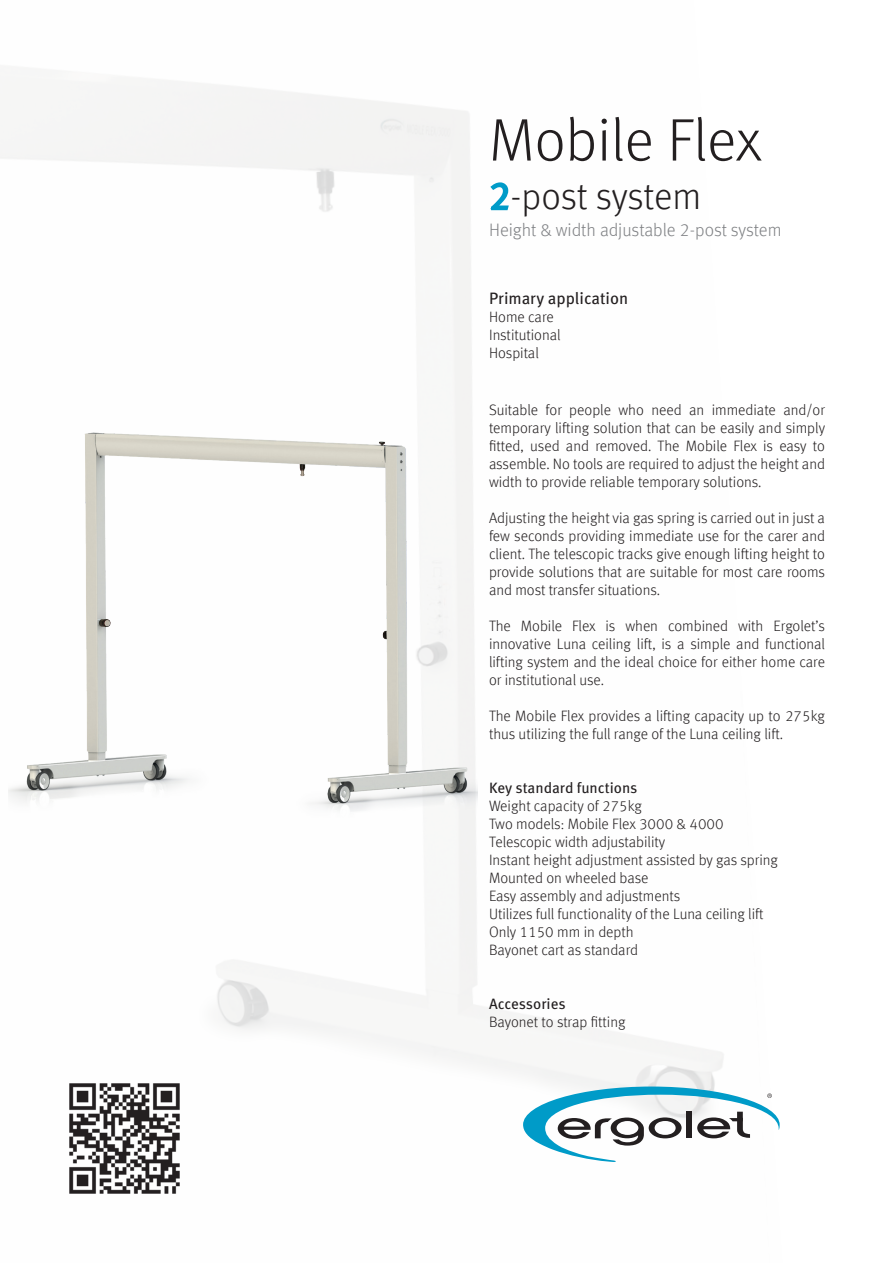
<style>
.page{position:relative;width:893px;height:1263px;background:#fff}
.page>*{position:absolute;margin:0;border:0;box-sizing:border-box;transform-origin:0 0}
.t1{font:300 60px "Meta Pro";letter-spacing:-.005em;color:#231f20}
.t2{font:300 37.5px "Meta Offc Pro";letter-spacing:-.005em;color:#231f20}
.t3{font:300 18px "Meta Offc Pro";letter-spacing:-.005em;color:#808285}
.t4{font:16.5px "Meta Pro";color:#231f20}
.t5{font:300 15px/18px "Meta Offc Pro";color:#231f20}
.t6{font:15px "Meta Pro";color:#231f20}
.s1{color:#009bc8}
</style>
<div class="page">
<img style="left:9px;top:393px;width:468px;height:434px">
<svg style="left:523px;top:1086px;width:257px;height:76px"></svg>
<img style="left:69px;top:1083px;width:111px;height:111px">
<h1 class="t1" style="left:489px;top:96px;width:274px">Mobile Flex</h1>
<h2 class="t2" style="left:489px;top:169px;width:214px"><span class="s1">2</span>-post system</h2>
<p class="t3" style="left:489px;top:217px;width:294px">Height &amp; width adjustable 2-post system</p>
<p class="t4" style="left:489px;top:285px;width:141px">Primary application</p>
<p class="t5" style="left:489px;top:307px;width:73px">Home care<br>Institutional<br>Hospital</p>
<p class="t5" style="left:489px;top:400px;width:338px;text-align:justify">Suitable for people who need an immediate and/or temporary lifting solution that can be easily and simply fitted, used and removed. The Mobile Flex is easy to assemble. No tools are required to adjust the height and width to provide reliable temporary solutions.</p>
<p class="t5" style="left:489px;top:508px;width:338px;text-align:justify">Adjusting the height via gas spring is carried out in just a few seconds providing immediate use for the carer and client. The telescopic tracks give enough lifting height to provide solutions that are suitable for most care rooms and most transfer situations.</p>
<p class="t5" style="left:489px;top:616px;width:338px;text-align:justify">The Mobile Flex is when combined with Ergolet’s innovative Luna ceiling lift, is a simple and functional lifting system and the ideal choice for either home care or institutional use.</p>
<p class="t5" style="left:489px;top:706px;width:337px">The Mobile Flex provides a lifting capacity up to 275kg thus utilizing the full range of the Luna ceiling lift.</p>
<p class="t6" style="left:489px;top:777px;width:150px">Key standard functions</p>
<p class="t5" style="left:489px;top:796px;width:291px">Weight capacity of 275kg<br>Two models: Mobile Flex 3000 &amp; 4000<br>Telescopic width adjustability<br>Instant height adjustment assisted by gas spring<br>Mounted on wheeled base<br>Easy assembly and adjustments<br>Utilizes full functionality of the Luna ceiling lift<br>Only 1150 mm in depth<br>Bayonet cart as standard</p>
<p class="t6" style="left:489px;top:993px;width:78px">Accessories</p>
<p class="t5" style="left:489px;top:1012px;width:138px">Bayonet to strap fitting</p>
</div>
